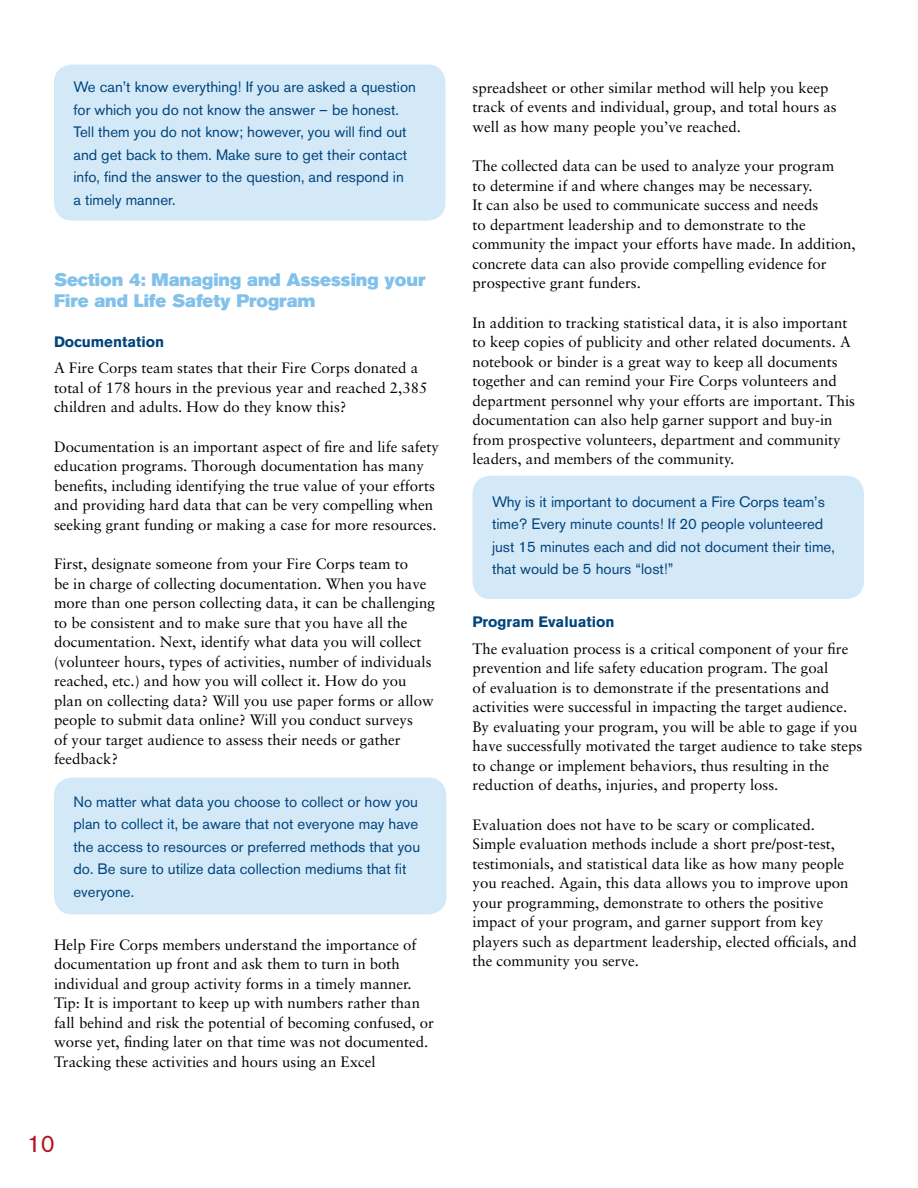
<style>
.page{position:relative;width:918px;height:1188px;background:#fff}
.page>*{position:absolute;margin:0;border:0;box-sizing:border-box;transform-origin:0 0}
.t1{font:24px "Akzidenz Grotesk BE";color:#b5121b}
.t2{font:18px/21.6px "Akzidenz Grotesk BE Super";color:#81c1ea}
.t3{font:15px/19.5px "Sabon";color:#000}
.t4{font:15px/22.5px "Akzidenz Grotesk BE";color:#00447c}
.t5{font:700 15px "Akzidenz Grotesk BE";color:#00447c}
</style>
<div class="page">
<div style="left:54px;top:778px;width:392px;height:136px;background:#d4e9f8;border-radius:18px"></div>
<div style="left:54px;top:64px;width:392px;height:157px;background:#d4e9f8;border-radius:18px"></div>
<div style="left:472px;top:476px;width:392px;height:123px;background:#d4e9f8;border-radius:18px"></div>
<p class="t4" style="left:74px;top:76px;width:344px">We can’t know everything! If you are asked a question for which you do not know the answer – be honest.<br>Tell them you do not know; however, you will find out and get back to them. Make sure to get their contact info, find the answer to the question, and respond in<br>a timely manner.</p>
<p class="t2" style="left:54px;top:269px;width:373px">Section 4: Managing and Assessing your<br>Fire and Life Safety Program</p>
<p class="t5" style="left:54px;top:333px;width:112px">Documentation</p>
<p class="t3" style="left:54px;top:358px;width:375px">A Fire Corps team states that their Fire Corps donated a total of 178 hours in the previous year and reached 2,385 children and adults. How do they know this?</p>
<p class="t3" style="left:54px;top:437px;width:387px">Documentation is an important aspect of fire and life safety education programs. Thorough documentation has many benefits, including identifying the true value of your efforts and providing hard data that can be very compelling when seeking grant funding or making a case for more resources.</p>
<p class="t3" style="left:54px;top:554px;width:382px">First, designate someone from your Fire Corps team to<br>be in charge of collecting documentation. When you have more than one person collecting data, it can be challenging to be consistent and to make sure that you have all the documentation. Next, identify what data you will collect (volunteer hours, types of activities, number of individuals reached, etc.) and how you will collect it. How do you plan on collecting data? Will you use paper forms or allow people to submit data online? Will you conduct surveys<br>of your target audience to assess their needs or gather feedback?</p>
<p class="t4" style="left:74px;top:790px;width:348px">No matter what data you choose to collect or how you plan to collect it, be aware that not everyone may have the access to resources or preferred methods that you do. Be sure to utilize data collection mediums that fit everyone.</p>
<p class="t3" style="left:54px;top:935px;width:382px">Help Fire Corps members understand the importance of documentation up front and ask them to turn in both individual and group activity forms in a timely manner.<br>Tip: It is important to keep up with numbers rather than fall behind and risk the potential of becoming confused, or worse yet, finding later on that time was not documented.<br>Tracking these activities and hours using an Excel</p>
<h1 class="t1" style="left:27px;top:1129px;width:29px">10</h1>
<p class="t3" style="left:472px;top:77px;width:366px">spreadsheet or other similar method will help you keep track of events and individual, group, and total hours as well as how many people you’ve reached.</p>
<p class="t3" style="left:472px;top:156px;width:385px">The collected data can be used to analyze your program<br>to determine if and where changes may be necessary.<br>It can also be used to communicate success and needs<br>to department leadership and to demonstrate to the community the impact your efforts have made. In addition, concrete data can also provide compelling evidence for prospective grant funders.</p>
<p class="t3" style="left:472px;top:312px;width:384px">In addition to tracking statistical data, it is also important to keep copies of publicity and other related documents. A notebook or binder is a great way to keep all documents together and can remind your Fire Corps volunteers and department personnel why your efforts are important. This documentation can also help garner support and buy-in from prospective volunteers, department and community leaders, and members of the community.</p>
<p class="t4" style="left:492px;top:490px;width:344px">Why is it important to document a Fire Corps team’s time? Every minute counts! If 20 people volunteered just 15 minutes each and did not document their time, that would be 5 hours “lost!”</p>
<p class="t5" style="left:472px;top:613px;width:144px">Program Evaluation</p>
<p class="t3" style="left:472px;top:639px;width:391px">The evaluation process is a critical component of your fire prevention and life safety education program. The goal<br>of evaluation is to demonstrate if the presentations and activities were successful in impacting the target audience.<br>By evaluating your program, you will be able to gage if you have successfully motivated the target audience to take steps to change or implement behaviors, thus resulting in the reduction of deaths, injuries, and property loss.</p>
<p class="t3" style="left:472px;top:815px;width:386px">Evaluation does not have to be scary or complicated.<br>Simple evaluation methods include a short pre/post-test, testimonials, and statistical data like as how many people you reached. Again, this data allows you to improve upon your programming, demonstrate to others the positive impact of your program, and garner support from key players such as department leadership, elected officials, and the community you serve.</p>
</div>
